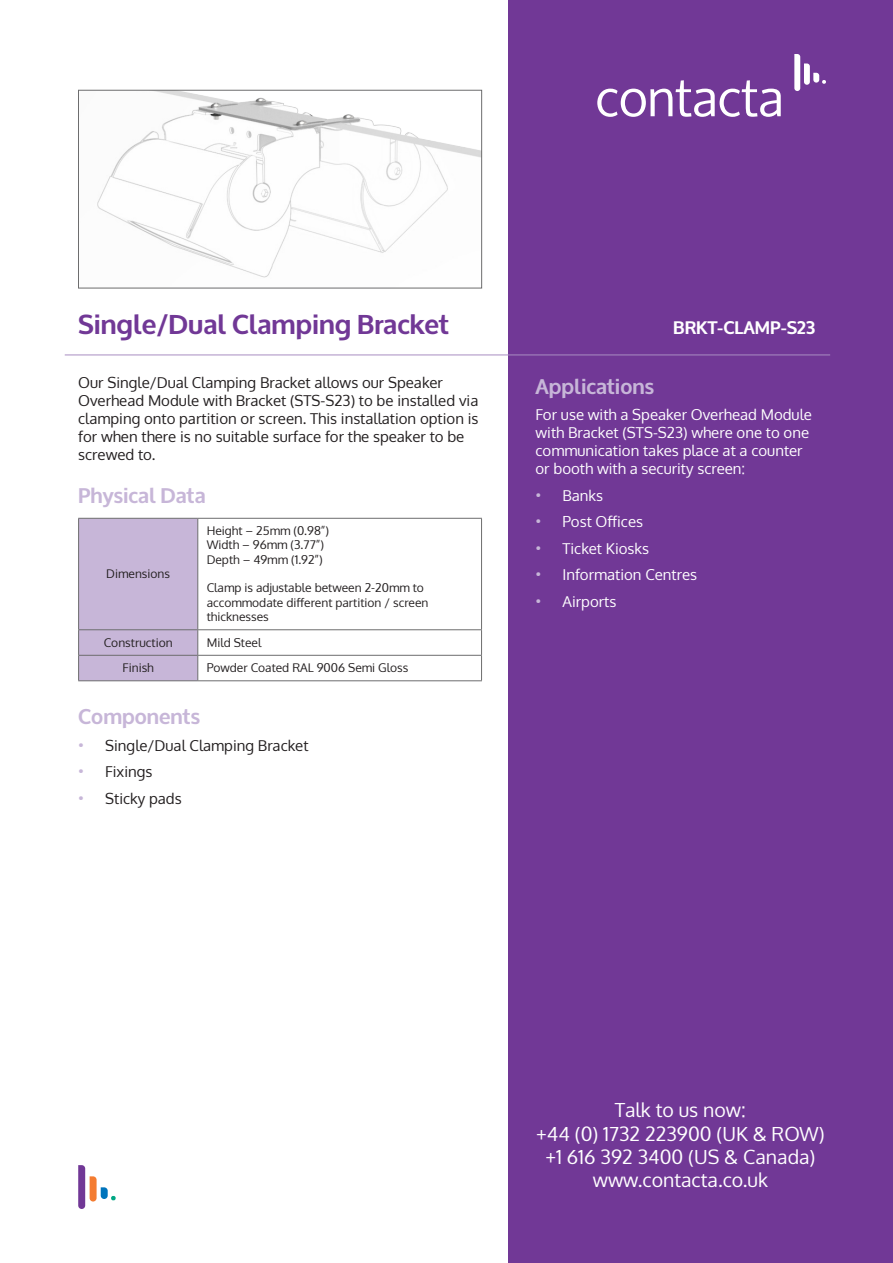
<style>
.page{position:relative;width:893px;height:1263px;background:#fff}
.page>*{position:absolute;margin:0;border:0;box-sizing:border-box;transform-origin:0 0}
.t1{font:700 27px "Oxygen";color:#713896}
.t2{font:700 21px "Oxygen";color:#c7b6d8}
.t3{font:19.5px "Oxygen";color:#fff}
.t4{font:700 18px "Oxygen";color:#fff}
.Paragraph_Style_1{font:15px/18px "Oxygen";color:#231f20}
.Paragraph_Style_1-2{font:15px/18px "Oxygen";color:#fff}
.t5{font:12px/14.4px "Oxygen";color:#231f20}
.s1{font-weight:300;color:#c7b6d8}
</style>
<div class="page">
<img style="left:97px;top:92px;width:383px;height:186px">
<div style="left:78px;top:90px;width:404px;height:198px;border:1px solid #6d6d6e"></div>
<div style="left:508px;top:0;width:385px;height:1263px;background:#713896"></div>
<svg style="left:78px;top:1165px;width:38px;height:44px"></svg>
<svg style="left:597px;top:80px;width:184px;height:37px"></svg>
<svg style="left:794px;top:54px;width:32px;height:37px"></svg>
<hr style="left:65px;top:355px;width:765px;height:1px;background:#a98dc1">
<hr style="left:198px;top:518px;width:284px;height:1px;background:#6d6d6e">
<hr style="left:481px;top:519px;width:1px;height:110px;background:#6d6d6e">
<hr style="left:198px;top:629px;width:284px;height:1px;background:#6d6d6e">
<hr style="left:198px;top:655px;width:284px;height:1px;background:#6d6d6e">
<div style="left:78px;top:518px;width:120px;height:163px;background:#c7b6d8"></div>
<svg style="left:481px;top:630px;width:1px;height:50px"></svg>
<hr style="left:198px;top:680px;width:284px;height:1px;background:#6d6d6e">
<p class="t1" style="left:78px;top:308px;width:372px">Single/Dual Clamping Bracket</p>
<p class="Paragraph_Style_1" style="left:78px;top:374px;width:402px">Our Single/Dual Clamping Bracket allows our Speaker Overhead Module with Bracket (STS-S23) to be installed via clamping onto partition or screen. This installation option is for when there is no suitable surface for the speaker to be screwed to.</p>
<p class="t2" style="left:78px;top:483px;width:129px">Physical Data</p>
<p class="t5" style="left:106px;top:567px;width:65px">Dimensions</p>
<p class="t5" style="left:207px;top:523px;width:124px">Height – 25mm (0.98”)</p>
<p class="t5" style="left:207px;top:538px;width:119px">Width – 96mm (3.77”)</p>
<p class="t5" style="left:207px;top:552px;width:118px">Depth – 49mm (1.92”)</p>
<p class="t5" style="left:207px;top:581px;width:223px">Clamp is adjustable between 2-20mm to accommodate different partition / screen thicknesses</p>
<p class="t5" style="left:104px;top:635px;width:70px">Construction</p>
<p class="t5" style="left:207px;top:635px;width:56px">Mild Steel</p>
<p class="t5" style="left:123px;top:661px;width:33px">Finish</p>
<p class="t5" style="left:207px;top:661px;width:203px">Powder Coated RAL 9006 Semi Gloss</p>
<p class="t2" style="left:78px;top:704px;width:123px">Components</p>
<p class="Paragraph_Style_1" style="left:78px;top:736px;width:232px"><span class="s1">•</span> Single/Dual Clamping Bracket</p>
<p class="Paragraph_Style_1" style="left:78px;top:763px;width:76px"><span class="s1">•</span> Fixings</p>
<p class="Paragraph_Style_1" style="left:78px;top:790px;width:105px"><span class="s1">•</span> Sticky pads</p>
<p class="t4" style="left:673px;top:317px;width:144px">BRKT-CLAMP-S23</p>
<p class="t2" style="left:535px;top:373px;width:120px">Applications</p>
<p class="Paragraph_Style_1-2" style="left:535px;top:406px;width:278px">For use with a Speaker Overhead Module with Bracket (STS-S23) where one to one communication takes place at a counter or booth with a security screen:</p>
<p class="Paragraph_Style_1-2" style="left:535px;top:486px;width:69px"><span class="s1">•</span> Banks</p>
<p class="Paragraph_Style_1-2" style="left:535px;top:513px;width:109px"><span class="s1">•</span> Post Offices</p>
<p class="Paragraph_Style_1-2" style="left:535px;top:539px;width:115px"><span class="s1">•</span> Ticket Kiosks</p>
<p class="Paragraph_Style_1-2" style="left:535px;top:566px;width:163px"><span class="s1">•</span> Information Centres</p>
<p class="Paragraph_Style_1-2" style="left:535px;top:593px;width:82px"><span class="s1">•</span> Airports</p>
<p class="t3" style="left:615px;top:1097px;width:132px">Talk to us now:</p>
<p class="t3" style="left:536px;top:1120px;width:290px">+44 (0) 1732 223900 (UK &amp; ROW)</p>
<p class="t3" style="left:545px;top:1144px;width:272px">+1 616 392 3400 (US &amp; Canada)</p>
<p class="t3" style="left:593px;top:1167px;width:177px">www.contacta.co.uk</p>
</div>
